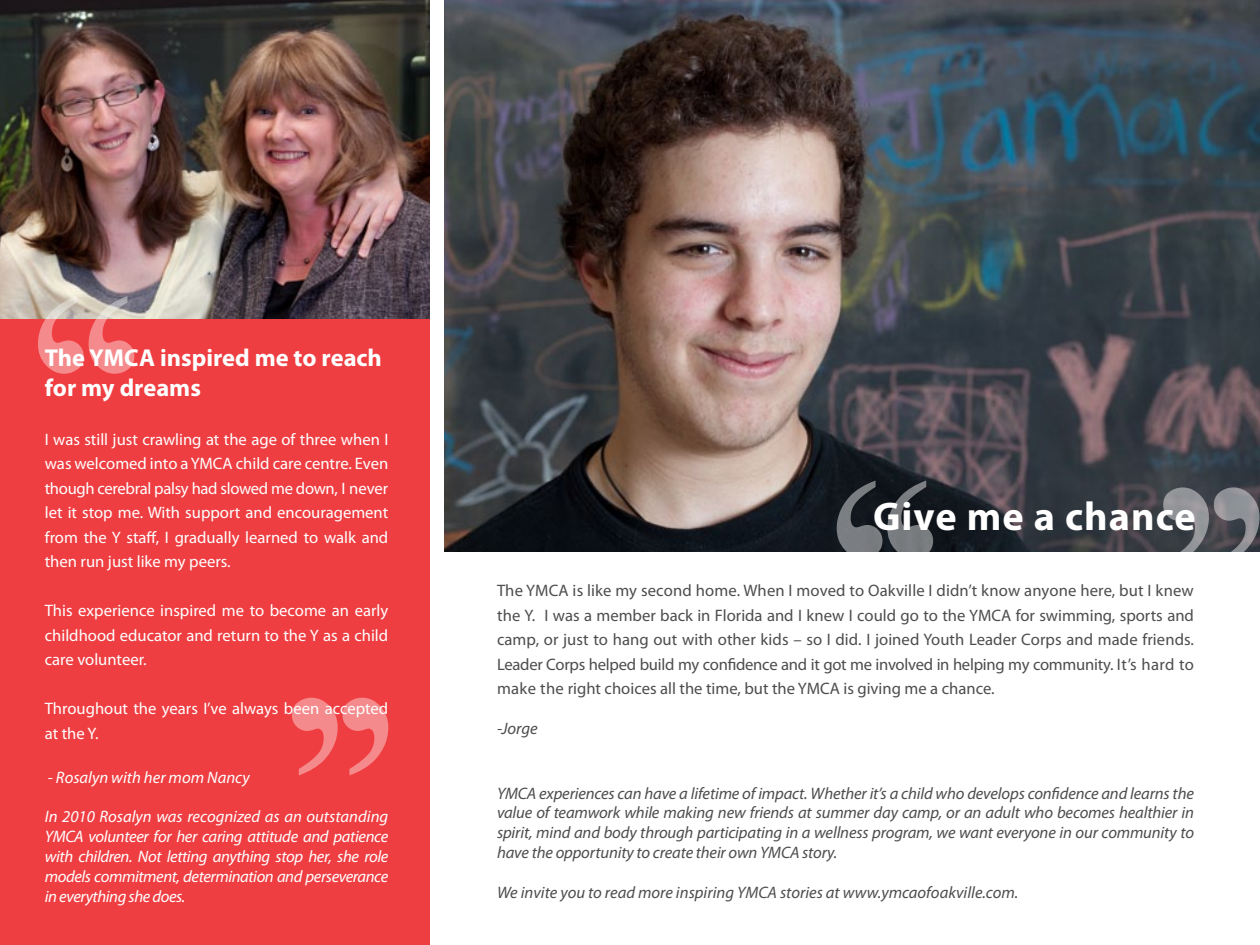
<style>
.page{position:relative;width:1260px;height:945px;background:#fff}
.page>*{position:absolute;margin:0;border:0;box-sizing:border-box;transform-origin:0 0}
.t1{font:700 40.25px "Myriad Pro";letter-spacing:.025em;color:#fff}
.t2{font:700 24.5px/29.4px "Myriad Pro";color:#fff}
.t3{font:italic 16.62px/19.6px "Myriad Pro";letter-spacing:-.005em;color:#4d4d4f;text-align:justify}
.t4{font:16.62px/24.5px "Myriad Pro";color:#4d4d4f;text-align:justify}
.t5{font:16.62px/24.5px "Myriad Pro";color:#fff;text-align:justify}
.t6{font:italic 16.62px/19.9px "Myriad Pro";letter-spacing:-.025em;color:#fff;text-align:justify}
.t7{font:italic 16.62px "Myriad Pro";color:#fff}
</style>
<div class="page">
<div style="left:0;top:0;width:430px;height:945px;background:#ef3e42"></div>
<img style="left:445px;top:0;width:815px;height:551px">
<svg style="left:837px;top:481px;width:96px;height:71px;background:#42464b"></svg>
<svg style="left:1163px;top:487px;width:97px;height:65px;background:#696b70"></svg>
<img style="left:0;top:0;width:430px;height:319px">
<svg style="left:38px;top:296px;width:96px;height:78px"></svg>
<svg style="left:292px;top:698px;width:96px;height:77px"></svg>
<h2 class="t2" style="left:45px;top:344px;width:339px">The YMCA inspired me to reach for my dreams</h2>
<p class="t5" style="left:45px;top:427px;width:345px">I was still just crawling at the age of three when I was welcomed into a YMCA child care centre. Even though cerebral palsy had slowed me down, I never let it stop me. With support and encouragement from the Y staff, I gradually learned to walk and then run just like my peers.</p>
<p class="t5" style="left:45px;top:599px;width:345px">This experience inspired me to become an early childhood educator and return to the Y as a child care volunteer.</p>
<p class="t5" style="left:45px;top:697px;width:345px">Throughout the years I’ve always been accepted at the Y.</p>
<p class="t7" style="left:48px;top:769px;width:204px">- Rosalyn with her mom Nancy</p>
<p class="t6" style="left:45px;top:807px;width:345px">In 2010 Rosalyn was recognized as an outstanding YMCA volunteer for her caring attitude and patience with children. Not letting anything stop her, she role models commitment, determination and perseverance in everything she does.</p>
<h1 class="t1" style="left:873px;top:494px;width:324px">Give me a chance</h1>
<p class="t4" style="left:497px;top:579px;width:699px">The YMCA is like my second home. When I moved to Oakville I didn’t know anyone here, but I knew the Y. I was a member back in Florida and I knew I could go to the YMCA for swimming, sports and camp, or just to hang out with other kids – so I did. I joined Youth Leader Corps and made friends.<br>Leader Corps helped build my confidence and it got me involved in helping my community. It’s hard to make the right choices all the time, but the YMCA is giving me a chance.</p>
<p class="t3" style="left:497px;top:719px;width:42px">-Jorge</p>
<p class="t3" style="left:497px;top:784px;width:699px">YMCA experiences can have a lifetime of impact. Whether it’s a child who develops confidence and learns the value of teamwork while making new friends at summer day camp, or an adult who becomes healthier in spirit, mind and body through participating in a wellness program, we want everyone in our community to have the opportunity to create their own YMCA story.</p>
<p class="t3" style="left:497px;top:883px;width:523px">We invite you to read more inspiring YMCA stories at www.ymcaofoakville.com.</p>
</div>
